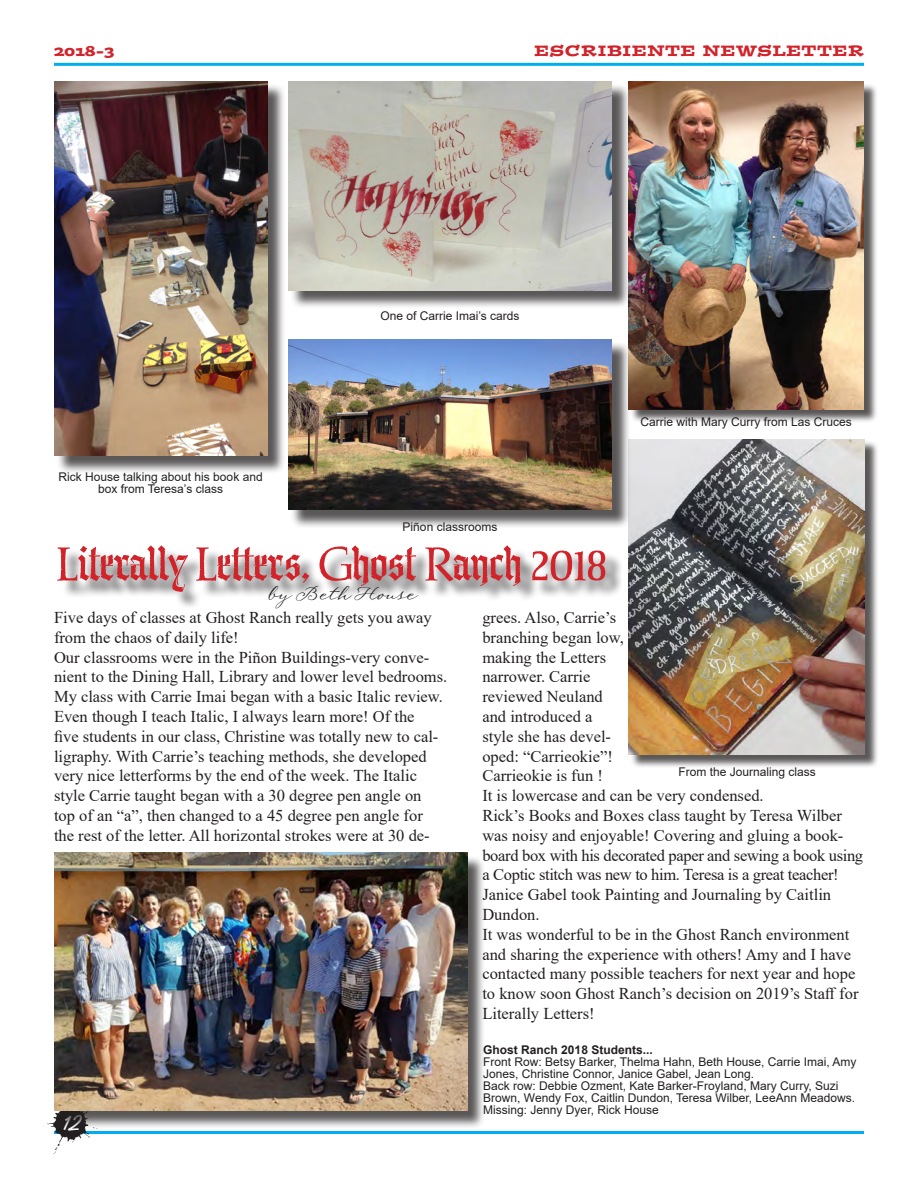
<style>
.page{position:relative;width:918px;height:1188px;background:#fff}
.page>*{position:absolute;margin:0;border:0;box-sizing:border-box;transform-origin:0 0}
.t1{font:54px "P22 Sting";color:#d1232a}
.t2{font:700 21px "Succotash Hmk";color:#fafafa}
.t3{font:16.5px/19.8px "Times New Roman";color:#231f20}
.t4{font:16.5px/19.8px "Times New Roman";letter-spacing:-.02em;color:#231f20}
.t5{font:15px "Postino Std";letter-spacing:.05em;color:#d1232a}
.t6{font:15px "Pegsanna HMK";color:#231f20}
.t7{font:12px/12px "Arial";color:#231f20}
.t8{font:700 12px "Arial";color:#231f20}
</style>
<div class="page">
<hr style="left:54px;top:63px;width:810px;height:3px;background:#00aeef">
<hr style="left:54px;top:1131px;width:810px;height:3px;background:#00aeef">
<img style="left:47px;top:1110px;width:43px;height:44px">
<div style="left:290px;top:84px;width:340px;height:225px;background:#231f20;opacity:.75"></div>
<img style="left:288px;top:81px;width:324px;height:209px">
<div style="left:630px;top:83px;width:248px;height:341px;background:#231f20;opacity:.75"></div>
<img style="left:629px;top:81px;width:235px;height:329px">
<div style="left:630px;top:441px;width:248px;height:327px;background:#231f20;opacity:.75"></div>
<img style="left:629px;top:439px;width:236px;height:315px">
<div style="left:290px;top:342px;width:340px;height:186px;background:#231f20;opacity:.75"></div>
<img style="left:288px;top:339px;width:324px;height:171px">
<div style="left:56px;top:855px;width:430px;height:274px;background:#231f20;opacity:.75"></div>
<img style="left:54px;top:853px;width:413px;height:257px">
<div style="left:56px;top:84px;width:230px;height:390px;background:#231f20;opacity:.75"></div>
<img style="left:54px;top:81px;width:213px;height:374px">
<div style="left:61px;top:549px;width:563px;height:60px;background:#231f20;opacity:.75"></div>
<p class="t5" style="left:54px;top:41px;width:62px">2018-3</p>
<p class="t5" style="left:534px;top:41px;width:331px">ESCRIBIENTE NEWSLETTER</p>
<p class="t7" style="left:59px;top:470px;width:206px;text-align:center">Rick House talking about his book and box from Teresa’s class</p>
<p class="t7" style="left:380px;top:310px;width:141px">One of Carrie Imai’s cards</p>
<p class="t7" style="left:403px;top:521px;width:96px">Piñon classrooms</p>
<p class="t7" style="left:641px;top:416px;width:213px">Carrie with Mary Curry from Las Cruces</p>
<p class="t1" style="left:57px;top:535px;width:552px">Literally Letters, Ghost Ranch 2018</p>
<p class="t3" style="left:482px;top:607px;width:143px">grees. Also, Carrie’s branching began low, making the Letters narrower. Carrie reviewed Neuland and introduced a style she has devel&shy;oped: “Carrieokie”!<br>Carrieokie is fun !</p>
<p class="t3" style="left:482px;top:785px;width:283px">It is lowercase and can be very condensed.</p>
<p class="t4" style="left:482px;top:805px;width:382px">Rick’s Books and Boxes class taught by Teresa Wilber was noisy and enjoyable! Covering and gluing a book&shy;board box with his decorated paper and sewing a book using a Coptic stitch was new to him. Teresa is a great teacher!</p>
<p class="t3" style="left:482px;top:884px;width:350px">Janice Gabel took Painting and Journaling by Caitlin<br>Dundon.</p>
<p class="t3" style="left:482px;top:924px;width:378px">It was wonderful to be in the Ghost Ranch environment and sharing the experience with others! Amy and I have contacted many possible teachers for next year and hope to know soon Ghost Ranch’s decision on 2019’s Staff for Literally Letters!</p>
<p class="t6" style="left:269px;top:586px;width:150px">by Beth House</p>
<p class="t3" style="left:54px;top:607px;width:379px">Five days of classes at Ghost Ranch really gets you away from the chaos of daily life!</p>
<p class="t3" style="left:54px;top:647px;width:395px">Our classrooms were in the Piñon Buildings-very conve&shy;nient to the Dining Hall, Library and lower level bedrooms.</p>
<p class="t3" style="left:54px;top:686px;width:390px">My class with Carrie Imai began with a basic Italic review.<br>Even though I teach Italic, I always learn more! Of the five students in our class, Christine was totally new to cal&shy;ligraphy. With Carrie’s teaching methods, she developed very nice letterforms by the end of the week. The Italic style Carrie taught began with a 30 degree pen angle on top of an “a”, then changed to a 45 degree pen angle for the rest of the letter. All horizontal strokes were at 30 de-</p>
<p class="t7" style="left:679px;top:766px;width:139px">From the Journaling class</p>
<p class="t2" style="left:63px;top:1110px;width:19px">12</p>
<p class="t8" style="left:483px;top:1042px;width:171px">Ghost Ranch 2018 Students...</p>
<p class="t7" style="left:483px;top:1056px;width:375px">Front Row: Betsy Barker, Thelma Hahn, Beth House, Carrie Imai, Amy<br>Jones, Christine Connor, Janice Gabel, Jean Long.</p>
<p class="t7" style="left:483px;top:1080px;width:373px">Back row: Debbie Ozment, Kate Barker-Froyland, Mary Curry, Suzi<br>Brown, Wendy Fox, Caitlin Dundon, Teresa Wilber, LeeAnn Meadows.</p>
<p class="t7" style="left:483px;top:1104px;width:177px">Missing: Jenny Dyer, Rick House</p>
</div>
